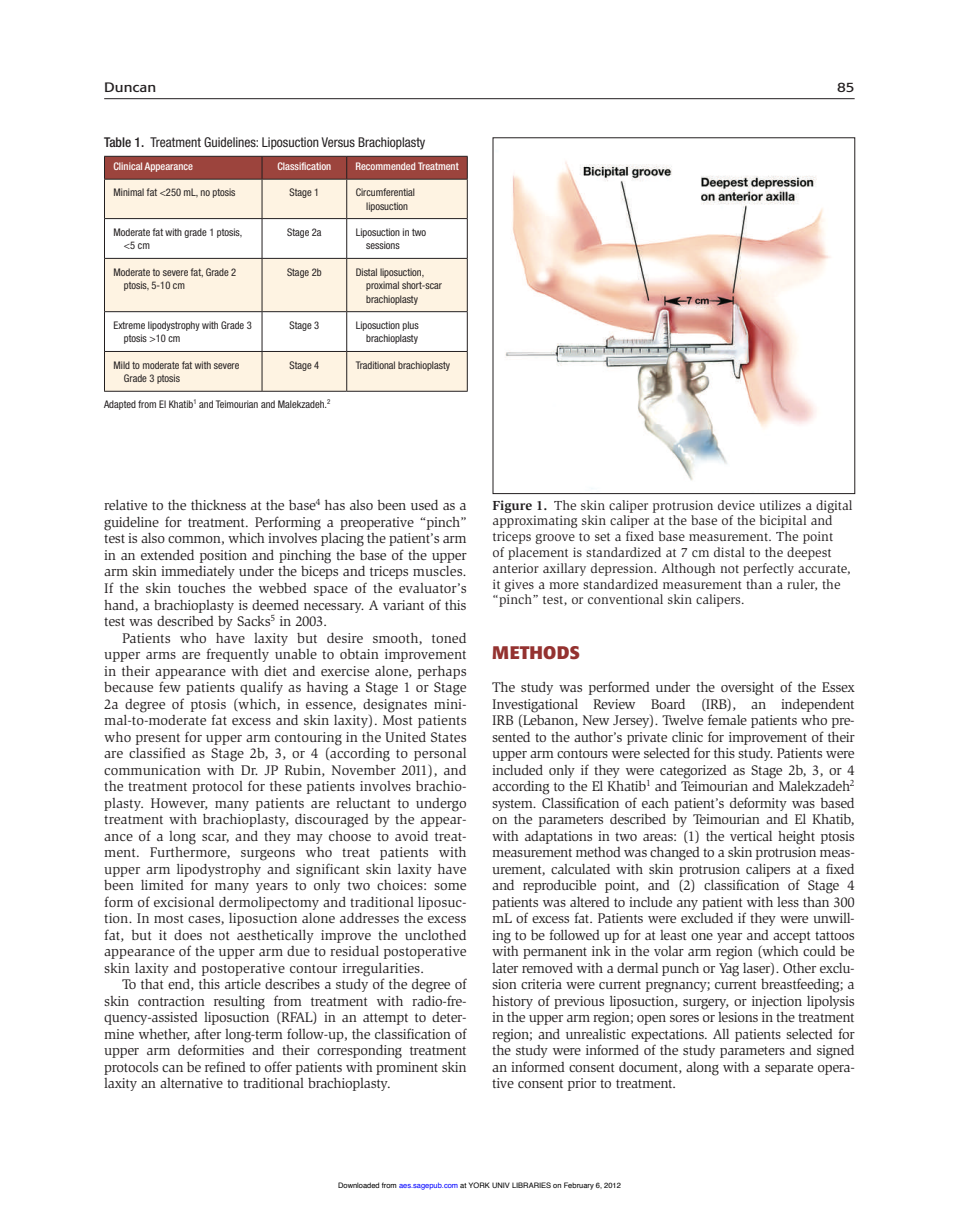
<style>
.page{position:relative;width:959px;height:1229px;background:#fff}
.page>*{position:absolute;margin:0;border:0;box-sizing:border-box;transform-origin:0 0}
.t1{font:700 18px "Formata";letter-spacing:.01em;color:#943230}
.t2{font:14.25px/16.5px "Slimbach";letter-spacing:-.02em;color:#231f20;text-align:justify}
.t3{font:13.5px/15.8px "Slimbach";color:#231f20}
.t4{font:condensed 13.5px "Helvetica Neue";color:#231f20}
.t5{font:13.5px "Formata";color:#231f20;scale:1.12 1}
.t6{font:condensed 10.5px/13.5px "Helvetica Neue";color:#231f20}
.t7{font:500 condensed 10.5px "Helvetica Neue";color:#fff}
.t8{font:7.5px "Helvetica";color:#000}
.s1{font-weight:500}
.s2{font-weight:700}
.s3{color:#00f}
</style>
<div class="page">
<hr style="left:104px;top:98px;width:750px;height:1px;background:#231f20">
<img style="left:505px;top:161px;width:326px;height:328px">
<div style="left:105px;top:180px;width:362px;height:211px;background:#fef3e2"></div>
<svg style="left:105px;top:219px;width:362px;height:132px"></svg>
<svg style="left:104px;top:156px;width:364px;height:23px;background:#94423b"></svg>
<hr style="left:104px;top:179px;width:158px;height:1px;background:#231f20">
<hr style="left:104px;top:179px;width:1px;height:39px;background:#231f20">
<hr style="left:262px;top:179px;width:85px;height:1px;background:#231f20">
<hr style="left:262px;top:179px;width:1px;height:39px;background:#231f20">
<hr style="left:347px;top:179px;width:120px;height:1px;background:#231f20">
<hr style="left:346px;top:179px;width:1px;height:39px;background:#231f20">
<hr style="left:467px;top:179px;width:1px;height:39px;background:#231f20">
<hr style="left:104px;top:218px;width:158px;height:1px;background:#231f20">
<hr style="left:104px;top:219px;width:1px;height:39px;background:#231f20">
<hr style="left:262px;top:218px;width:85px;height:1px;background:#231f20">
<hr style="left:262px;top:219px;width:1px;height:39px;background:#231f20">
<hr style="left:347px;top:218px;width:120px;height:1px;background:#231f20">
<hr style="left:346px;top:219px;width:1px;height:39px;background:#231f20">
<hr style="left:467px;top:219px;width:1px;height:39px;background:#231f20">
<hr style="left:104px;top:258px;width:158px;height:1px;background:#231f20">
<hr style="left:104px;top:259px;width:1px;height:52px;background:#231f20">
<hr style="left:262px;top:258px;width:85px;height:1px;background:#231f20">
<hr style="left:262px;top:259px;width:1px;height:52px;background:#231f20">
<hr style="left:347px;top:258px;width:120px;height:1px;background:#231f20">
<hr style="left:346px;top:259px;width:1px;height:52px;background:#231f20">
<hr style="left:467px;top:259px;width:1px;height:52px;background:#231f20">
<hr style="left:104px;top:311px;width:158px;height:1px;background:#231f20">
<hr style="left:104px;top:312px;width:1px;height:39px;background:#231f20">
<hr style="left:262px;top:311px;width:85px;height:1px;background:#231f20">
<hr style="left:262px;top:312px;width:1px;height:39px;background:#231f20">
<hr style="left:347px;top:311px;width:120px;height:1px;background:#231f20">
<hr style="left:346px;top:312px;width:1px;height:39px;background:#231f20">
<hr style="left:467px;top:312px;width:1px;height:39px;background:#231f20">
<hr style="left:104px;top:351px;width:158px;height:1px;background:#231f20">
<hr style="left:104px;top:352px;width:1px;height:39px;background:#231f20">
<hr style="left:262px;top:351px;width:85px;height:1px;background:#231f20">
<hr style="left:262px;top:352px;width:1px;height:39px;background:#231f20">
<hr style="left:347px;top:351px;width:120px;height:1px;background:#231f20">
<hr style="left:346px;top:352px;width:1px;height:39px;background:#231f20">
<hr style="left:467px;top:352px;width:1px;height:39px;background:#231f20">
<hr style="left:104px;top:391px;width:158px;height:1px;background:#231f20">
<hr style="left:262px;top:391px;width:85px;height:1px;background:#231f20">
<hr style="left:347px;top:391px;width:120px;height:1px;background:#231f20">
<p class="t5" style="left:104px;top:79px;width:48px">Duncan</p>
<p class="t5" style="left:837px;top:79px;width:17px">85</p>
<p class="t4" style="left:104px;top:134px;width:323px"><span class="s1">Table 1.</span> Treatment Guidelines: Liposuction Versus Brachioplasty</p>
<p class="t7" style="left:113px;top:160px;width:81px">Clinical Appearance</p>
<p class="t7" style="left:277px;top:160px;width:55px">Classification</p>
<p class="t7" style="left:355px;top:160px;width:105px">Recommended Treatment</p>
<p class="t6" style="left:113px;top:185px;width:123px">Minimal fat &lt;250 mL, no ptosis</p>
<p class="t6" style="left:289px;top:185px;width:31px">Stage 1</p>
<p class="t6" style="left:356px;top:185px;width:61px;text-align:center">Circumferential liposuction</p>
<p class="t6" style="left:124px;top:225px;width:120px;text-indent:-10px">Moderate fat with grade 1 ptosis, &lt;5 cm</p>
<p class="t6" style="left:287px;top:225px;width:36px">Stage 2a</p>
<p class="t6" style="left:366px;top:225px;width:62px;text-indent:-10px">Liposuction in two sessions</p>
<p class="t6" style="left:124px;top:265px;width:114px;text-indent:-10px">Moderate to severe fat, Grade 2 ptosis, 5-10 cm</p>
<p class="t6" style="left:287px;top:265px;width:36px">Stage 2b</p>
<p class="t6" style="left:366px;top:265px;width:77px;text-indent:-10px">Distal liposuction, proximal short-scar brachioplasty</p>
<p class="t6" style="left:124px;top:318px;width:129px;text-indent:-10px">Extreme lipodystrophy with Grade 3 ptosis &gt;10 cm</p>
<p class="t6" style="left:289px;top:318px;width:31px">Stage 3</p>
<p class="t6" style="left:356px;top:318px;width:64px;text-align:right">Liposuction plus brachioplasty</p>
<p class="t6" style="left:124px;top:358px;width:117px;text-indent:-10px">Mild to moderate fat with severe<br>Grade 3 ptosis</p>
<p class="t6" style="left:289px;top:358px;width:31px">Stage 4</p>
<p class="t6" style="left:356px;top:358px;width:96px">Traditional brachioplasty</p>
<p class="t6" style="left:104px;top:397px;width:228px">Adapted from El Khatib<sup>1</sup> and Teimourian and Malekzadeh.<sup>2</sup></p>
<p class="t2" style="left:104px;top:497px;width:364px">relative to the thickness at the base<sup>4</sup> has also been used as a guideline for treatment. Performing a preoperative “pinch” test is also common, which involves placing the patient’s arm in an extended position and pinching the base of the upper arm skin immediately under the biceps and triceps muscles.<br>If the skin touches the webbed space of the evaluator’s hand, a brachioplasty is deemed necessary. A variant of this test was described by Sacks<sup>5</sup> in 2003.</p>
<p class="t2" style="left:104px;top:629px;width:364px;text-indent:18px">Patients who have laxity but desire smooth, toned upper arms are frequently unable to obtain improvement in their appearance with diet and exercise alone, perhaps because few patients qualify as having a Stage 1 or Stage 2a degree of ptosis (which, in essence, designates mini&shy;mal-to-moderate fat excess and skin laxity). Most patients who present for upper arm contouring in the United States are classified as Stage 2b, 3, or 4 (according to personal communication with Dr. JP Rubin, November 2011), and the treatment protocol for these patients involves brachio&shy;plasty. However, many patients are reluctant to undergo treatment with brachioplasty, discouraged by the appear&shy;ance of a long scar, and they may choose to avoid treat&shy;ment. Furthermore, surgeons who treat patients with upper arm lipodystrophy and significant skin laxity have been limited for many years to only two choices: some form of excisional dermolipectomy and traditional liposuc&shy;tion. In most cases, liposuction alone addresses the excess fat, but it does not aesthetically improve the unclothed appearance of the upper arm due to residual postoperative skin laxity and postoperative contour irregularities.</p>
<p class="t2" style="left:104px;top:976px;width:364px;text-indent:18px">To that end, this article describes a study of the degree of skin contraction resulting from treatment with radio-fre&shy;quency-assisted liposuction (RFAL) in an attempt to deter&shy;mine whether, after long-term follow-up, the classification of upper arm deformities and their corresponding treatment protocols can be refined to offer patients with prominent skin laxity an alternative to traditional brachioplasty.</p>
<p class="t3" style="left:492px;top:497px;width:361px"><span class="s2">Figure 1.</span> The skin caliper protrusion device utilizes a digital approximating skin caliper at the base of the bicipital and triceps groove to set a fixed base measurement. The point<br>of placement is standardized at 7 cm distal to the deepest anterior axillary depression. Although not perfectly accurate, it gives a more standardized measurement than a ruler, the “pinch” test, or conventional skin calipers.</p>
<p class="t1" style="left:492px;top:641px;width:89px">METHODS</p>
<p class="t2" style="left:492px;top:679px;width:364px">The study was performed under the oversight of the Essex Investigational Review Board (IRB), an independent IRB (Lebanon, New Jersey). Twelve female patients who pre&shy;sented to the author’s private clinic for improvement of their upper arm contours were selected for this study. Patients were included only if they were categorized as Stage 2b, 3, or 4 according to the El Khatib<sup>1</sup> and Teimourian and Malekzadeh<sup>2 </sup>system. Classification of each patient’s deformity was based on the parameters described by Teimourian and El Khatib, with adaptations in two areas: (1) the vertical height ptosis measurement method was changed to a skin protrusion meas&shy;urement, calculated with skin protrusion calipers at a fixed and reproducible point, and (2) classification of Stage 4 patients was altered to include any patient with less than 300 mL of excess fat. Patients were excluded if they were unwill&shy;ing to be followed up for at least one year and accept tattoos with permanent ink in the volar arm region (which could be later removed with a dermal punch or Yag laser). Other exclu&shy;sion criteria were current pregnancy; current breastfeeding; a history of previous liposuction, surgery, or injection lipolysis in the upper arm region; open sores or lesions in the treatment region; and unrealistic expectations. All patients selected for the study were informed of the study parameters and signed an informed consent document, along with a separate opera&shy;tive consent prior to treatment.</p>
<p class="t8" style="left:338px;top:1182px;width:284px">Downloaded from <span class="s3">aes.sagepub.com</span> at YORK UNIV LIBRARIES on February 6, 2012</p>
</div>
